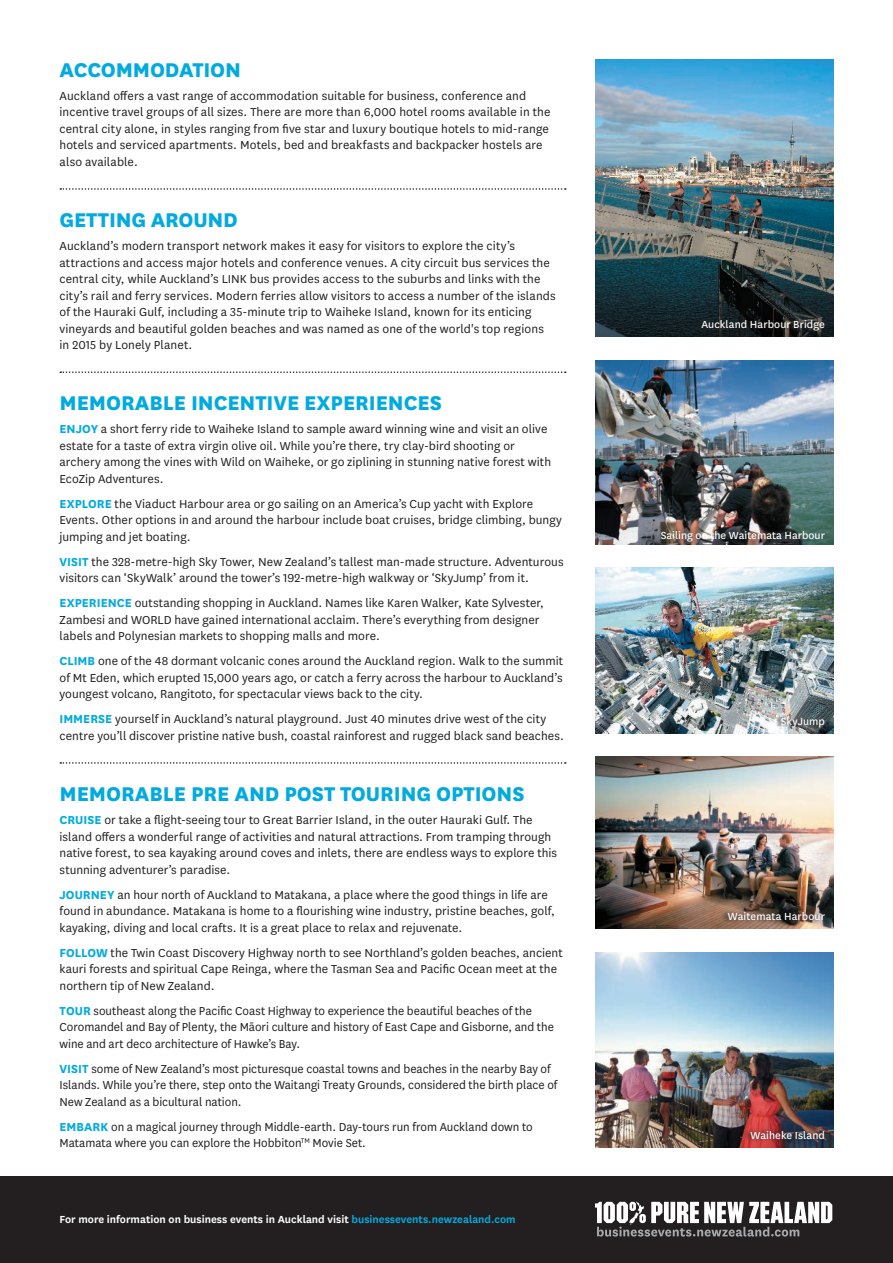
<style>
.page{position:relative;width:893px;height:1263px;background:#fff}
.page>*{position:absolute;margin:0;border:0;box-sizing:border-box;transform-origin:0 0}
.Subhead{font:800 23.25px "National";letter-spacing:-.005em;color:#03aade}
.Subhead_NO_LINE{font:800 23.25px "National";letter-spacing:-.01em;color:#03aade}
.Body_Copy_9_11{font:13.5px/16.5px "National";letter-spacing:.005em;color:#231f20}
.Footer_Copy{font:600 12px "National";color:#fff}
.Caption{font:12px "National";letter-spacing:.005em;color:#fff}
.Captions{font:12px "National";color:#fff}
.s1{font-weight:700;color:#03aade}
.s2{color:#03aade}
</style>
<div class="page">
<svg style="left:60px;top:188px;width:506px;height:2px"></svg>
<svg style="left:60px;top:371px;width:506px;height:2px"></svg>
<svg style="left:60px;top:762px;width:506px;height:2px"></svg>
<img style="left:595px;top:60px;width:238px;height:277px">
<svg style="left:693px;top:316px;width:132px;height:20px;background:#1a1e1f"></svg>
<img style="left:595px;top:360px;width:238px;height:185px">
<img style="left:595px;top:568px;width:238px;height:166px">
<svg style="left:775px;top:715px;width:47px;height:15px"></svg>
<div style="left:0;top:1177px;width:893px;height:86px;background:#231f20"></div>
<svg style="left:595px;top:1201px;width:237px;height:35px"></svg>
<img style="left:595px;top:757px;width:238px;height:171px">
<svg style="left:719px;top:908px;width:106px;height:17px;background:#6c5649"></svg>
<img style="left:595px;top:952px;width:238px;height:195px">
<svg style="left:742px;top:1126px;width:82px;height:18px"></svg>
<p class="Subhead_NO_LINE" style="left:60px;top:53px;width:183px">ACCOMMODATION</p>
<p class="Body_Copy_9_11" style="left:60px;top:87px;width:492px">Auckland offers a vast range of accommodation suitable for business, conference and incentive travel groups of all sizes. There are more than 6,000 hotel rooms available in the central city alone, in styles ranging from five star and luxury boutique hotels to mid-range hotels and serviced apartments. Motels, bed and breakfasts and backpacker hostels are also available.</p>
<p class="Subhead" style="left:60px;top:203px;width:180px">GETTING AROUND</p>
<p class="Body_Copy_9_11" style="left:60px;top:237px;width:498px">Auckland’s modern transport network makes it easy for visitors to explore the city’s attractions and access major hotels and conference venues. A city circuit bus services the central city, while Auckland’s LINK bus provides access to the suburbs and links with the city’s rail and ferry services. Modern ferries allow visitors to access a number of the islands of the Hauraki Gulf, including a 35-minute trip to Waiheke Island, known for its enticing vineyards and beautiful golden beaches and was named as one of the world's top regions in 2015 by Lonely Planet.</p>
<p class="Subhead" style="left:60px;top:386px;width:384px">MEMORABLE INCENTIVE EXPERIENCES</p>
<p class="Body_Copy_9_11" style="left:60px;top:420px;width:493px"><span class="s1">ENJOY</span> a short ferry ride to Waiheke Island to sample award winning wine and visit an olive estate for a taste of extra virgin olive oil. While you’re there, try clay-bird shooting or archery among the vines with Wild on Waiheke, or go ziplining in stunning native forest with EcoZip Adventures.</p>
<p class="Body_Copy_9_11" style="left:60px;top:495px;width:504px"><span class="s1">EXPLORE</span> the Viaduct Harbour area or go sailing on an America’s Cup yacht with Explore<br>Events. Other options in and around the harbour include boat cruises, bridge climbing, bungy jumping and jet boating.</p>
<p class="Body_Copy_9_11" style="left:60px;top:553px;width:505px"><span class="s1">VISIT</span> the 328-metre-high Sky Tower, New Zealand’s tallest man-made structure. Adventurous visitors can ‘SkyWalk’ around the tower’s 192-metre-high walkway or ‘SkyJump’ from it.</p>
<p class="Body_Copy_9_11" style="left:60px;top:594px;width:486px"><span class="s1">EXPERIENCE</span> outstanding shopping in Auckland. Names like Karen Walker, Kate Sylvester,<br>Zambesi and WORLD have gained international acclaim. There’s everything from designer labels and Polynesian markets to shopping malls and more.</p>
<p class="Body_Copy_9_11" style="left:60px;top:652px;width:505px;text-align:justify"><span class="s1">CLIMB</span> one of the 48 dormant volcanic cones around the Auckland region. Walk to the summit of Mt Eden, which erupted 15,000 years ago, or catch a ferry across the harbour to Auckland’s youngest volcano, Rangitoto, for spectacular views back to the city.</p>
<p class="Body_Copy_9_11" style="left:60px;top:710px;width:506px"><span class="s1">IMMERSE</span> yourself in Auckland’s natural playground. Just 40 minutes drive west of the city centre you’ll discover pristine native bush, coastal rainforest and rugged black sand beaches.</p>
<p class="Subhead" style="left:60px;top:777px;width:467px">MEMORABLE PRE AND POST TOURING OPTIONS</p>
<p class="Body_Copy_9_11" style="left:60px;top:811px;width:499px"><span class="s1">CRUISE</span> or take a flight-seeing tour to Great Barrier Island, in the outer Hauraki Gulf. The island offers a wonderful range of activities and natural attractions. From tramping through native forest, to sea kayaking around coves and inlets, there are endless ways to explore this stunning adventurer’s paradise.</p>
<p class="Body_Copy_9_11" style="left:60px;top:885px;width:497px"><span class="s1">JOURNEY</span> an hour north of Auckland to Matakana, a place where the good things in life are found in abundance. Matakana is home to a flourishing wine industry, pristine beaches, golf, kayaking, diving and local crafts. It is a great place to relax and rejuvenate.</p>
<p class="Body_Copy_9_11" style="left:60px;top:943px;width:505px"><span class="s1">FOLLOW</span> the Twin Coast Discovery Highway north to see Northland’s golden beaches, ancient kauri forests and spiritual Cape Reinga, where the Tasman Sea and Pacific Ocean meet at the northern tip of New Zealand.</p>
<p class="Body_Copy_9_11" style="left:60px;top:1001px;width:496px"><span class="s1">TOUR</span> southeast along the Pacific Coast Highway to experience the beautiful beaches of the<br>Coromandel and Bay of Plenty, the Māori culture and history of East Cape and Gisborne, and the wine and art deco architecture of Hawke’s Bay.</p>
<p class="Body_Copy_9_11" style="left:60px;top:1059px;width:499px"><span class="s1">VISIT</span> some of New Zealand’s most picturesque coastal towns and beaches in the nearby Bay of<br>Islands. While you’re there, step onto the Waitangi Treaty Grounds, considered the birth place of<br>New Zealand as a bicultural nation.</p>
<p class="Body_Copy_9_11" style="left:60px;top:1117px;width:475px"><span class="s1">EMBARK</span> on a magical journey through Middle-earth. Day-tours run from Auckland down to<br>Matamata where you can explore the Hobbiton<sup>TM</sup> Movie Set.</p>
<p class="Footer_Copy" style="left:60px;top:1210px;width:458px">For more information on business events in Auckland visit <span class="s2">businessevents.newzealand.com</span></p>
<p class="Caption" style="left:701px;top:317px;width:125px">Auckland Harbour Bridge</p>
<p class="Captions" style="left:661px;top:527px;width:166px">Sailing on the Waitemata Harbour</p>
<p class="Caption" style="left:781px;top:714px;width:46px">SkyJump</p>
<p class="Caption" style="left:728px;top:908px;width:99px">Waitemata Harbour</p>
<p class="Caption" style="left:751px;top:1127px;width:76px">Waiheke Island</p>
</div>
